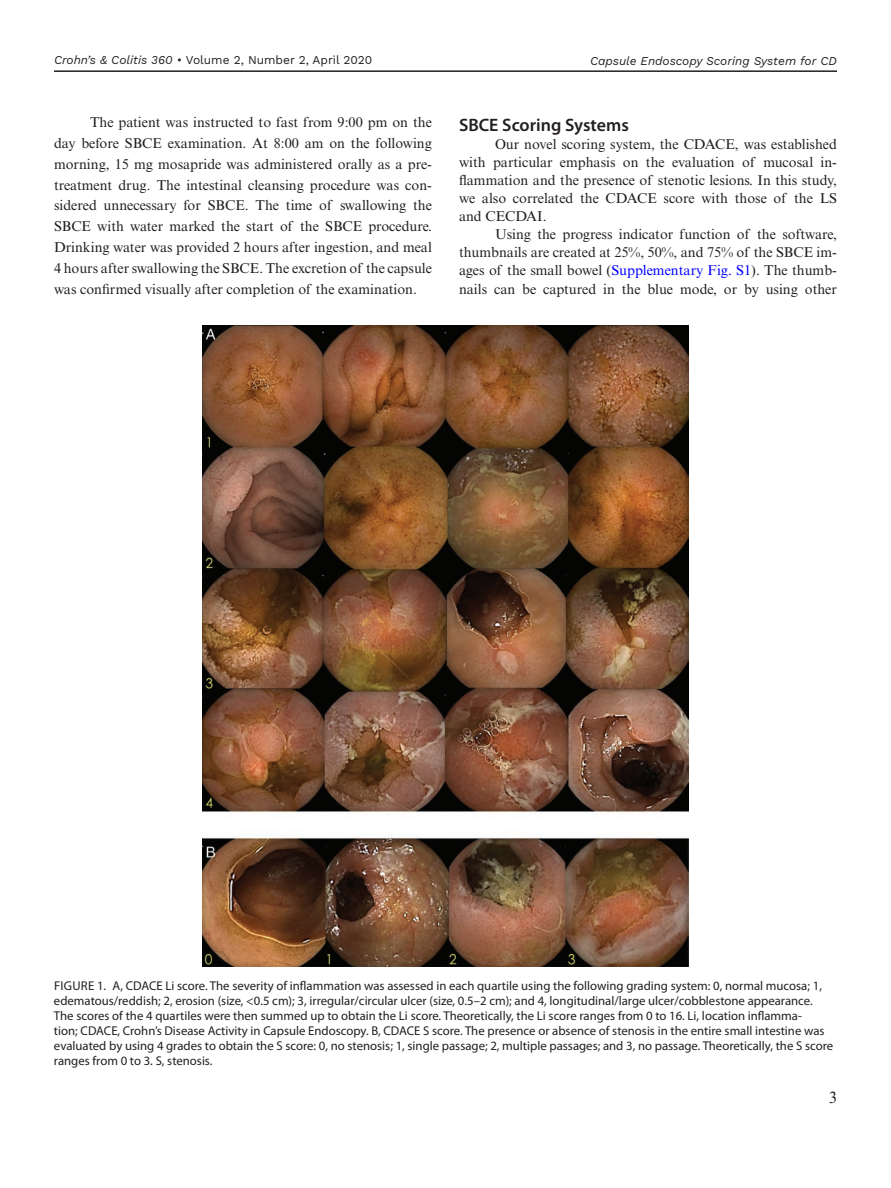
<style>
.page{position:relative;width:891px;height:1188px;background:#fff}
.page>*{position:absolute;margin:0;border:0;box-sizing:border-box;transform-origin:0 0}
.t1{font:600 18px "Myriad Pro";color:#231f20}
.t2{font:16.5px "Times New Roman MT Std";color:#231f20}
.t3{font:14.25px/20.9px "Times New Roman MT Std";color:#231f20;text-align:justify}
.t4{font:12.75px/15px "Myriad Pro";color:#231f20}
.t5{font:12px "Work Sans";color:#231f20}
.t6{font:italic 12px "Work Sans";color:#231f20}
.s1{font-style:italic}
.s2{color:#00f}
</style>
<div class="page">
<hr style="left:54px;top:70px;width:783px;height:2px;background:#231f20">
<img style="left:202px;top:326px;width:486px;height:640px">
<p class="t5" style="left:54px;top:51px;width:320px"><span class="s1">Crohn’s &amp; Colitis 360 •</span> Volume 2, Number 2, April 2020</p>
<p class="t6" style="left:590px;top:52px;width:248px">Capsule Endoscopy Scoring System for CD</p>
<p class="t3" style="left:54px;top:112px;width:380px;text-indent:36px">The patient was instructed to fast from 9:00 pm on the day before SBCE examination. At 8:00 am on the following morning, 15 mg mosapride was administered orally as a pre&shy;treatment drug. The intestinal cleansing procedure was con&shy;sidered unnecessary for SBCE. The time of swallowing the SBCE with water marked the start of the SBCE procedure.<br>Drinking water was provided 2 hours after ingestion, and meal 4 hours after swallowing the SBCE. The excretion of the capsule was confirmed visually after completion of the examination.</p>
<p class="t1" style="left:459px;top:113px;width:171px">SBCE Scoring Systems</p>
<p class="t3" style="left:459px;top:135px;width:380px;line-height:18.1px;text-indent:36px">Our novel scoring system, the CDACE, was established with particular emphasis on the evaluation of mucosal in&shy;flammation and the presence of stenotic lesions. In this study, we also correlated the CDACE score with those of the LS and CECDAI.</p>
<p class="t3" style="left:459px;top:225px;width:380px;line-height:18.1px;text-indent:36px">Using the progress indicator function of the software, thumbnails are created at 25%, 50%, and 75% of the SBCE im&shy;ages of the small bowel (<span class="s2">Supplementary Fig. S1</span>). The thumb&shy;nails can be captured in the blue mode, or by using other</p>
<p class="t4" style="left:54px;top:978px;width:781px">FIGURE 1. A, CDACE Li score. The severity of inflammation was assessed in each quartile using the following grading system: 0, normal mucosa; 1, edematous/reddish; 2, erosion (size, &lt;0.5 cm); 3, irregular/circular ulcer (size, 0.5–2 cm); and 4, longitudinal/large ulcer/cobblestone appearance.<br>The scores of the 4 quartiles were then summed up to obtain the Li score. Theoretically, the Li score ranges from 0 to 16. Li, location inflamma-<br>tion; CDACE, Crohn’s Disease Activity in Capsule Endoscopy. B, CDACE S score. The presence or absence of stenosis in the entire small intestine was evaluated by using 4 grades to obtain the S score: 0, no stenosis; 1, single passage; 2, multiple passages; and 3, no passage. Theoretically, the S score ranges from 0 to 3. S, stenosis.</p>
<p class="t2" style="left:829px;top:1088px;width:10px">3</p>
</div>
